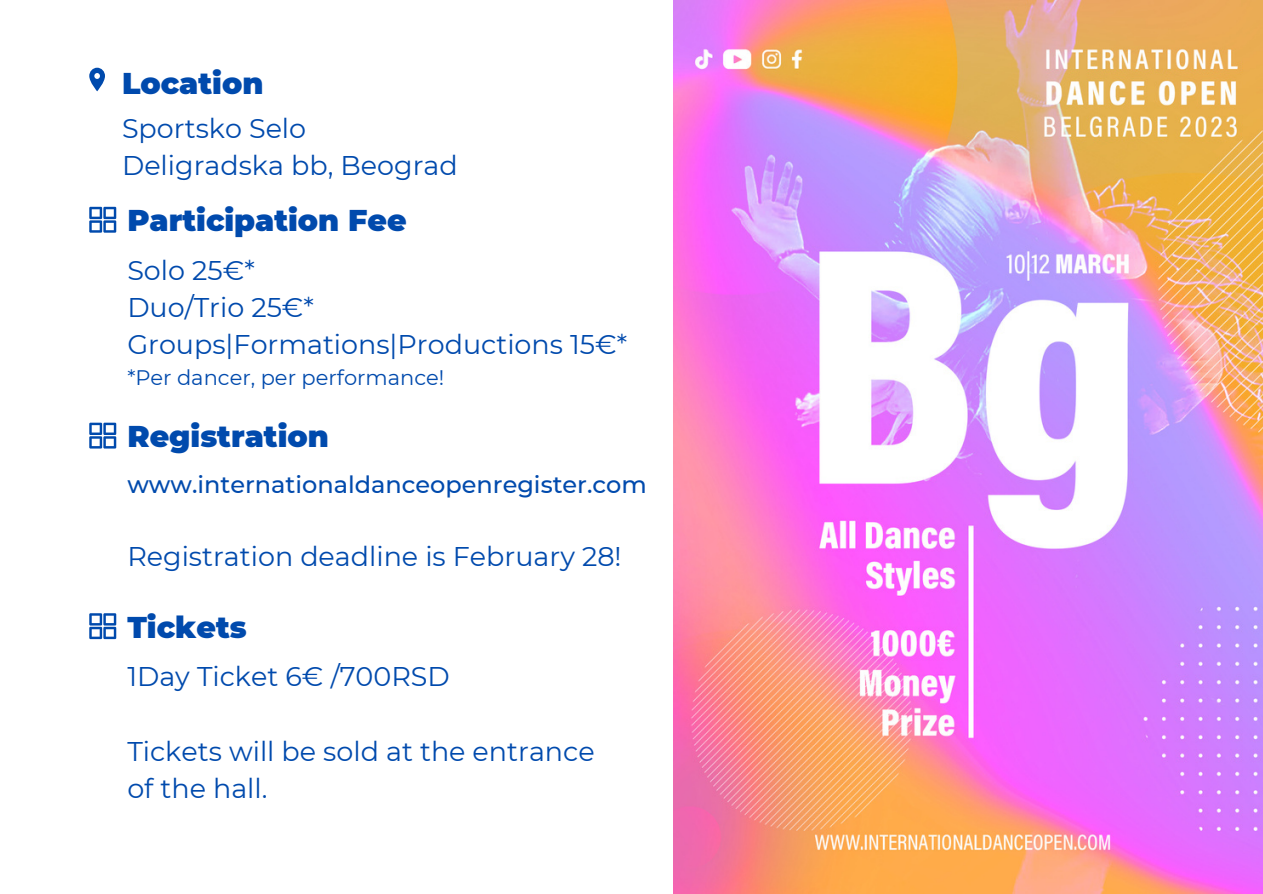
<style>
.page{position:relative;width:1263px;height:894px;background:#fff}
.page>*{position:absolute;margin:0;border:0;box-sizing:border-box;transform-origin:0 0}
.t1{font:900 30px "Montserrat";color:#004aad}
.t2{font:27px/37px "Montserrat";color:#004aad}
.t3{font:500 24px "Montserrat";color:#004aad}
.t4{font:21px "Montserrat";color:#004aad}
</style>
<div class="page">
<svg style="left:89px;top:68px;width:16px;height:23px"></svg>
<svg style="left:89px;top:613px;width:27px;height:26px"></svg>
<svg style="left:89px;top:207px;width:27px;height:25px"></svg>
<svg style="left:89px;top:422px;width:27px;height:26px"></svg>
<img style="left:673px;top:0;width:590px;height:893px">
<p class="t1" style="left:122px;top:65px;width:143px">Location</p>
<p class="t2" style="left:122px;top:109px;width:337px">Sportsko Selo<br>Deligradska bb, Beograd</p>
<p class="t1" style="left:127px;top:202px;width:281px">Participation Fee</p>
<p class="t2" style="left:127px;top:251px;width:501px">Solo 25€*<br>Duo/Trio 25€*<br>Groups|Formations|Productions 15€*</p>
<p class="t4" style="left:127px;top:364px;width:318px">*Per dancer, per performance!</p>
<p class="t1" style="left:127px;top:418px;width:203px">Registration</p>
<p class="t3" style="left:127px;top:469px;width:521px">www.internationaldanceopenregister.com</p>
<p class="t2" style="left:127px;top:537px;width:496px">Registration deadline is February 28!</p>
<p class="t1" style="left:127px;top:608px;width:121px">Tickets</p>
<p class="t2" style="left:127px;top:658px;width:324px">1Day Ticket 6€ /700RSD</p>
<p class="t2" style="left:127px;top:732px;width:469px">Tickets will be sold at the entrance of the hall.</p>
</div>
